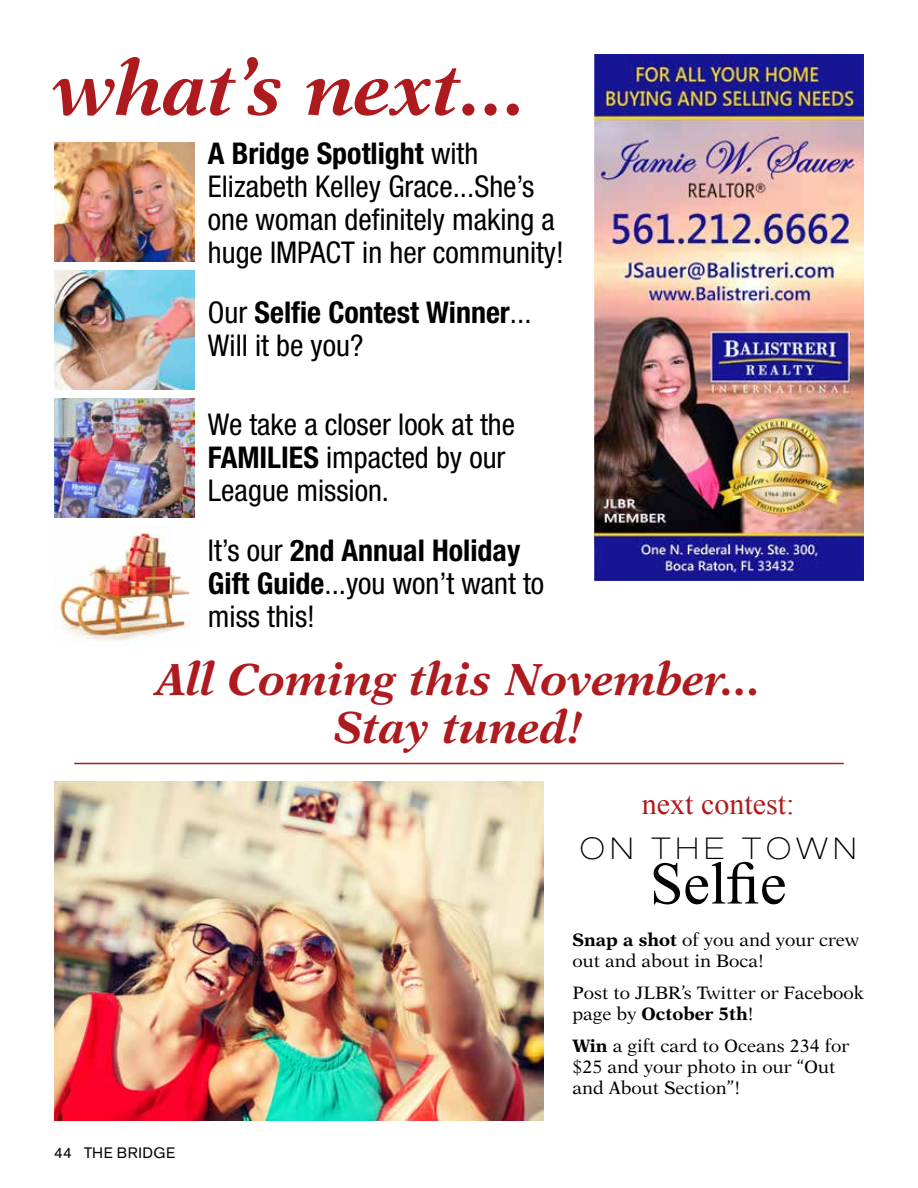
<style>
.page{position:relative;width:918px;height:1188px;background:#fff}
.page>*{position:absolute;margin:0;border:0;box-sizing:border-box;transform-origin:0 0}
.t1{font:italic 700 75px "New Aster";color:#ae1b1f}
.t2{font:60px "Times New Roman";color:#000}
.t3{font:italic 700 45px/48px "New Aster";color:#ae1b1f;text-align:center}
.t4{font:condensed 30px/33px "Helvetica Neue LT Std";color:#000}
.t5{font:700 condensed 30px/33px "Helvetica Neue LT Std";color:#000}
.t6{font:30px/45px "Times New Roman";color:#ae1b1f;text-align:center}
.t7{font:18px/21px "New Aster";color:#000}
.t8{font:15px "Akzidenz Grotesk BE";letter-spacing:.04em;color:#000}
.s1{font-weight:700}
.s2{font-weight:400}
.s3{font-family:"Helvetica Neue LT Std";font-weight:100;font-stretch:expanded;color:#000}
</style>
<div class="page">
<img style="left:54px;top:781px;width:490px;height:339px">
<hr style="left:74px;top:763px;width:770px;height:1px;background:#ae1b1f">
<img style="left:594px;top:54px;width:270px;height:526px">
<img style="left:54px;top:142px;width:140px;height:119px">
<img style="left:54px;top:399px;width:140px;height:119px">
<img style="left:54px;top:528px;width:137px;height:118px">
<img style="left:54px;top:271px;width:140px;height:118px">
<p class="t1" style="left:54px;top:44px;width:475px">what’s next...</p>
<p class="t4" style="left:208px;top:137px;width:357px"><span class="s1">A Bridge Spotlight</span> with<br>Elizabeth Kelley Grace...She’s one woman definitely making a huge IMPACT in her community!</p>
<p class="t5" style="left:208px;top:295px;width:325px"><span class="s2">Our</span> Selfie Contest Winner<span class="s2">...<br>Will it be you?</span></p>
<p class="t4" style="left:208px;top:408px;width:309px">We take a closer look at the<br><span class="s1">FAMILIES</span> impacted by our<br>League mission.</p>
<p class="t4" style="left:208px;top:534px;width:338px">It’s our <span class="s1">2nd Annual Holiday<br>Gift Guide</span>...you won’t want to miss this!</p>
<p class="t3" style="left:157px;top:655px;width:606px">All Coming this November...<br>Stay tuned!</p>
<p class="t8" style="left:54px;top:1144px;width:123px">44 THE BRIDGE</p>
<p class="t6" style="left:580px;top:780px;width:278px">next contest:<br><span class="s3">ON THE TOWN</span></p>
<p class="t2" style="left:650px;top:841px;width:138px">Selfie</p>
<p class="t7" style="left:572px;top:929px;width:288px"><span class="s1">Snap a shot</span> of you and your crew out and about in Boca!</p>
<p class="t7" style="left:572px;top:982px;width:293px">Post to JLBR’s Twitter or Facebook page by <span class="s1">October 5th</span>!</p>
<p class="t7" style="left:572px;top:1035px;width:278px"><span class="s1">Win</span> a gift card to Oceans 234 for $25 and your photo in our “Out and About Section”!</p>
</div>
